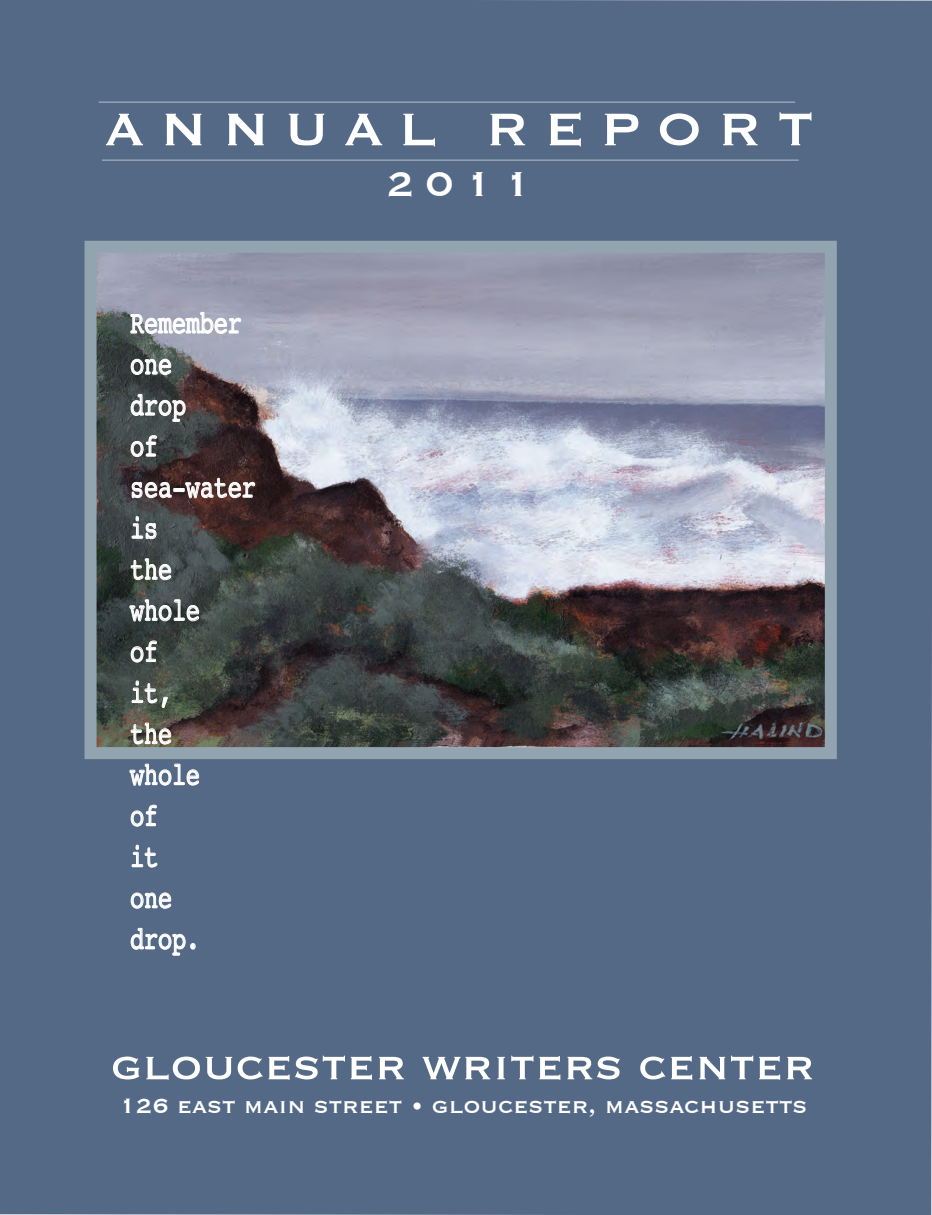
<style>
.page{position:relative;width:932px;height:1215px;background:#546986}
.page>*{position:absolute;margin:0;border:0;box-sizing:border-box;transform-origin:0 0}
.t1{font:60px "Copperplate";letter-spacing:.26em;color:#fff}
.t2{font:51px "Copperplate";color:#fff}
.t3{font:45px "Copperplate";color:#fff}
.t4{font:32.1px/41.1px "Courier";color:#fff;scale:.72 1}
.t5{font:27px "Copperplate";color:#fff}
</style>
<div class="page">
<img style="left:98px;top:254px;width:725px;height:492px">
<div style="left:85px;top:241px;width:751px;height:518px;border:12px solid #93a4b1"></div>
<hr style="left:102px;top:159px;width:696px;height:2px;background:#93a4b1">
<hr style="left:99px;top:101px;width:696px;height:2px;background:#93a4b1">
<p class="t1" style="left:105px;top:100px;width:710px">ANNUAL REPORT</p>
<p class="t3" style="left:386px;top:162px;width:147px">2011</p>
<p class="t4" style="left:130px;top:302px;width:176px">Remember one<br>drop<br>of sea-water is<br>the<br>whole<br>of<br>it,<br>the<br>whole<br>of<br>it<br>one<br>drop.</p>
<p class="t2" style="left:111px;top:1040px;width:704px">gloucester writers center</p>
<p class="t5" style="left:119px;top:1092px;width:689px">126 east main street • gloucester, massachusetts</p>
</div>
